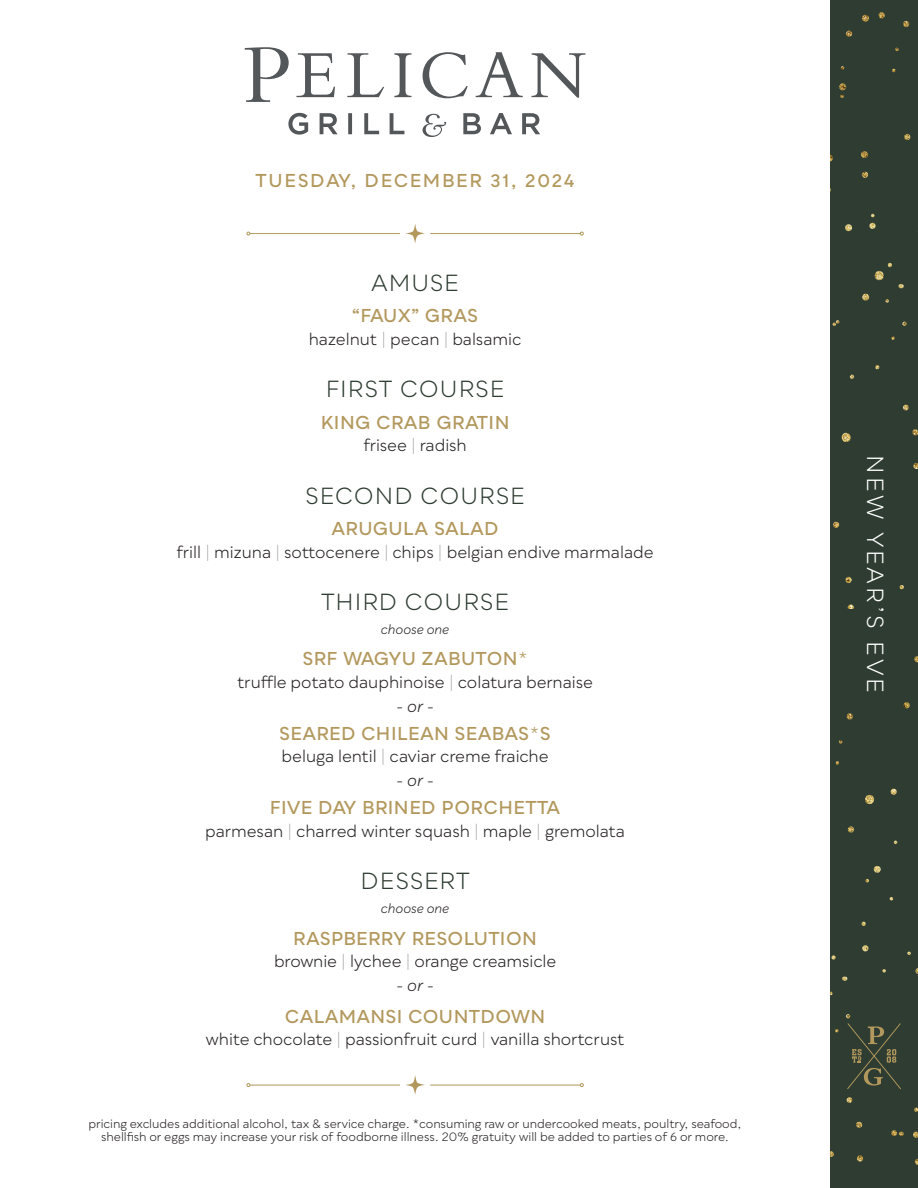
<style>
.page{position:relative;width:918px;height:1188px;background:#fff}
.page>*{position:absolute;margin:0;border:0;box-sizing:border-box;transform-origin:0 0}
.Qualion_Section{font:22.5px "Qualion";letter-spacing:.035em;color:#2e3c31}
.t1{font:22.5px "Qualion";letter-spacing:.135em;color:#fff}
.qualion_Item{font:600 18px "Qualion";letter-spacing:.015em;color:#b2985d}
.qualion_Item-2{font:600 18px "Qualion";letter-spacing:.085em;color:#b2985d}
.Qualion_description{font:16.5px "Qualion";letter-spacing:-.005em;color:#231f20}
.or_copy{font:italic 16.5px "Qualion";color:#231f20}
.Qualion_description-2{font:italic 16.5px "Qualion";color:#231f20}
.Choose_copy{font:italic 13.2px "Qualion";color:#231f20}
.Qualion_description-3{font:12px/13.5px "Qualion";letter-spacing:-.005em;color:#231f20;text-align:center}
.s1{font-weight:100}
.s2{font-weight:400}
</style>
<div class="page">
<div style="left:830px;top:624px;width:88px;height:564px;background:#2e3c31"></div>
<div style="left:830px;top:0;width:88px;height:609px;background:#2e3c31"></div>
<svg style="left:296px;top:52px;width:290px;height:46px"></svg>
<svg style="left:245px;top:47px;width:44px;height:55px"></svg>
<svg style="left:288px;top:113px;width:116px;height:22px"></svg>
<svg style="left:463px;top:113px;width:77px;height:21px"></svg>
<svg style="left:423px;top:114px;width:23px;height:23px"></svg>
<div style="left:855px;top:404px;width:42px;height:368px;background:#2e3c31"></div>
<hr style="left:250px;top:233px;width:150px;height:1px;background:#b2985d">
<hr style="left:430px;top:233px;width:150px;height:1px;background:#b2985d">
<svg style="left:405px;top:224px;width:20px;height:19px"></svg>
<hr style="left:250px;top:1085px;width:150px;height:1px;background:#b2985d">
<hr style="left:430px;top:1085px;width:150px;height:1px;background:#b2985d">
<svg style="left:580px;top:1083px;width:4px;height:4px"></svg>
<svg style="left:405px;top:1075px;width:20px;height:20px"></svg>
<div style="left:867px;top:1017px;width:41px;height:66px;background:#2e3c31"></div>
<svg style="left:847px;top:1023px;width:54px;height:66px"></svg>
<p class="qualion_Item-2" style="left:256px;top:170px;width:320px">TUESDAY, DECEMBER 31, 2024</p>
<p class="Qualion_Section" style="left:371px;top:270px;width:89px">AMUSE</p>
<p class="qualion_Item" style="left:352px;top:305px;width:127px">“FAUX” GRAS</p>
<p class="Qualion_description" style="left:309px;top:329px;width:214px">hazelnut <span class="s1">|</span> pecan <span class="s1">|</span> balsamic</p>
<p class="Qualion_Section" style="left:326px;top:376px;width:180px">FIRST COURSE</p>
<p class="qualion_Item" style="left:321px;top:412px;width:190px">KING CRAB GRATIN</p>
<p class="Qualion_description" style="left:363px;top:436px;width:105px">frisee <span class="s1">|</span> radish</p>
<p class="Qualion_Section" style="left:305px;top:483px;width:221px">SECOND COURSE</p>
<p class="qualion_Item" style="left:331px;top:518px;width:169px">ARUGULA SALAD</p>
<p class="Qualion_description" style="left:177px;top:542px;width:479px">frill <span class="s1">|</span> mizuna <span class="s1">|</span> sottocenere <span class="s1">|</span> chips <span class="s1">|</span> belgian endive marmalade</p>
<p class="Qualion_Section" style="left:321px;top:589px;width:190px">THIRD COURSE</p>
<p class="Choose_copy" style="left:381px;top:622px;width:70px">choose one</p>
<p class="qualion_Item" style="left:302px;top:649px;width:227px">SRF WAGYU ZABUTON<span class="s2">*</span></p>
<p class="Qualion_description" style="left:237px;top:673px;width:357px">truffle potato dauphinoise <span class="s1">|</span> colatura bernaise</p>
<p class="Qualion_description-2" style="left:396px;top:697px;width:40px">- or -</p>
<p class="qualion_Item" style="left:279px;top:723px;width:273px">SEARED CHILEAN SEABAS<span class="s2">*</span>S</p>
<p class="Qualion_description" style="left:282px;top:747px;width:269px">beluga lentil <span class="s1">|</span> caviar creme fraiche</p>
<p class="or_copy" style="left:396px;top:771px;width:40px">- or -</p>
<p class="qualion_Item" style="left:270px;top:798px;width:292px">FIVE DAY BRINED PORCHETTA</p>
<p class="Qualion_description" style="left:205px;top:821px;width:421px">parmesan <span class="s1">|</span> charred winter squash <span class="s1">|</span> maple <span class="s1">|</span> gremolata</p>
<p class="Qualion_Section" style="left:361px;top:868px;width:110px">DESSERT</p>
<p class="Choose_copy" style="left:381px;top:901px;width:70px">choose one</p>
<p class="qualion_Item" style="left:293px;top:928px;width:245px">RASPBERRY RESOLUTION</p>
<p class="Qualion_description" style="left:274px;top:952px;width:284px">brownie <span class="s1">|</span> lychee <span class="s1">|</span> orange creamsicle</p>
<p class="or_copy" style="left:396px;top:976px;width:40px">- or -</p>
<p class="qualion_Item" style="left:285px;top:1006px;width:262px">CALAMANSI COUNTDOWN</p>
<p class="Qualion_description" style="left:206px;top:1030px;width:420px">white chocolate <span class="s1">|</span> passionfruit curd <span class="s1">|</span> vanilla shortcrust</p>
<p class="Qualion_description-3" style="left:89px;top:1117px;width:655px">pricing excludes additional alcohol, tax &amp; service charge. *consuming raw or undercooked meats, poultry, seafood, shellfish or eggs may increase your risk of foodborne illness. 20% gratuity will be added to parties of 6 or more.</p>
<p class="t1" style="left:888px;top:455px;width:239px;rotate:90deg">NEW YEAR’S EVE</p>
</div>
